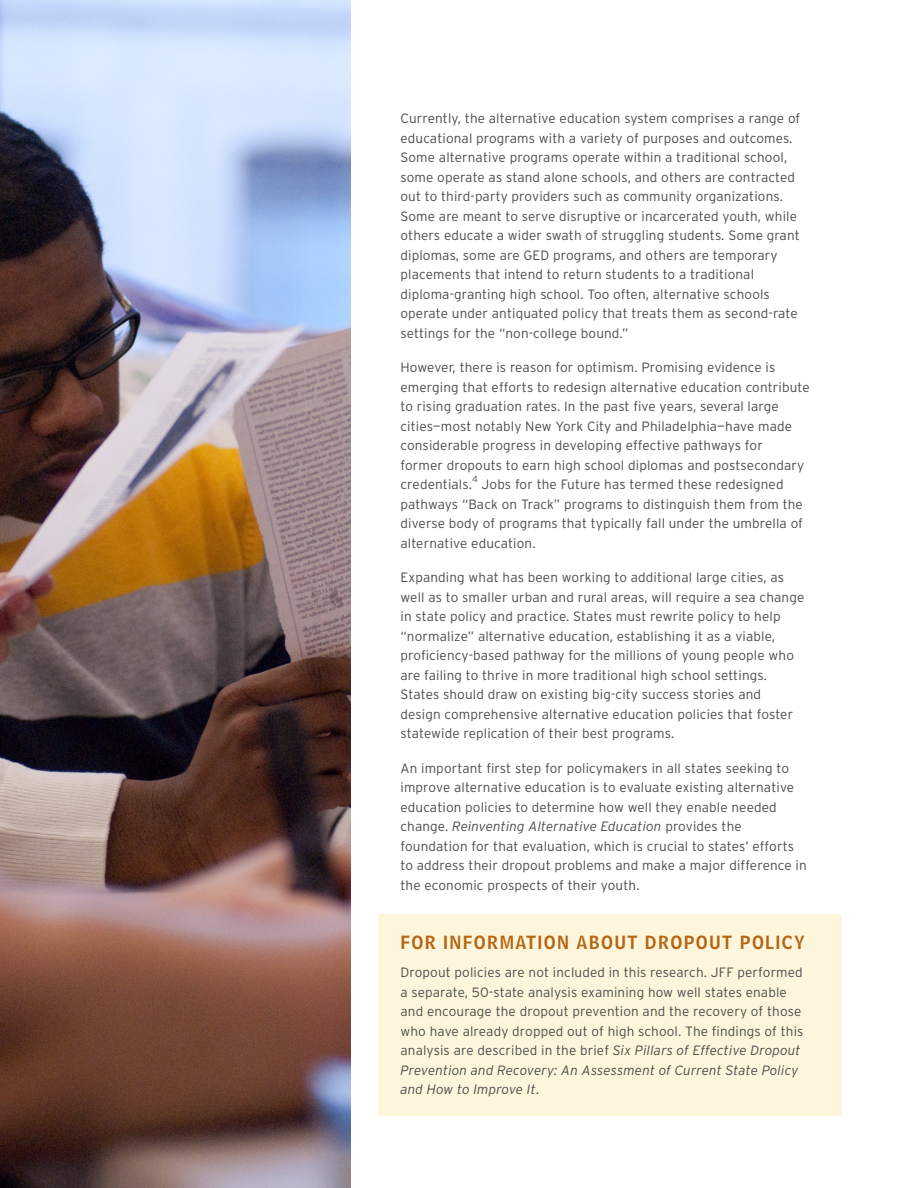
<style>
.page{position:relative;width:918px;height:1188px;background:#fff}
.page>*{position:absolute;margin:0;border:0;box-sizing:border-box;transform-origin:0 0}
.subhead_yellow{font:18px "Bell Centennial Name And Number";letter-spacing:.07em;color:#b66512}
.Body_blk9_13{font:300 13.5px/19.5px "Interstate";letter-spacing:.01em;color:#4b4c4d}
.Body_blk9_13-2{font:300 9px "Interstate";color:#4b4c4d}
.s1{font-style:italic}
</style>
<div class="page">
<img style="left:0;top:0;width:351px;height:1188px">
<div style="left:378px;top:914px;width:464px;height:202px;background:#fef6dc"></div>
<p class="Body_blk9_13" style="left:400px;top:109px;width:401px">Currently, the alternative education system comprises a range of educational programs with a variety of purposes and outcomes.<br>Some alternative programs operate within a traditional school, some operate as stand alone schools, and others are contracted out to third-party providers such as community organizations.<br>Some are meant to serve disruptive or incarcerated youth, while others educate a wider swath of struggling students. Some grant diplomas, some are GED programs, and others are temporary placements that intend to return students to a traditional diploma-granting high school. Too often, alternative schools operate under antiquated policy that treats them as second-rate settings for the “non-college bound.”</p>
<p class="Body_blk9_13" style="left:400px;top:358px;width:411px">However, there is reason for optimism. Promising evidence is emerging that efforts to redesign alternative education contribute to rising graduation rates. In the past five years, several large cities—most notably New York City and Philadelphia—have made considerable progress in developing effective pathways for<br>former dropouts to earn high school diplomas and postsecondary credentials.</p>
<p class="Body_blk9_13-2" style="left:472px;top:474px;width:7px">4</p>
<p class="Body_blk9_13" style="left:400px;top:475px;width:404px;text-indent:81px">Jobs for the Future has termed these redesigned pathways “Back on Track” programs to distinguish them from the diverse body of programs that typically fall under the umbrella of alternative education.</p>
<p class="Body_blk9_13" style="left:400px;top:568px;width:405px">Expanding what has been working to additional large cities, as well as to smaller urban and rural areas, will require a sea change in state policy and practice. States must rewrite policy to help “normalize” alternative education, establishing it as a viable, proficiency-based pathway for the millions of young people who are failing to thrive in more traditional high school settings.<br>States should draw on existing big-city success stories and design comprehensive alternative education policies that foster statewide replication of their best programs.</p>
<p class="Body_blk9_13" style="left:400px;top:758px;width:408px">An important first step for policymakers in all states seeking to improve alternative education is to evaluate existing alternative education policies to determine how well they enable needed change. <span class="s1">Reinventing Alternative Education</span> provides the foundation for that evaluation, which is crucial to states’ efforts to address their dropout problems and make a major difference in the economic prospects of their youth.</p>
<p class="subhead_yellow" style="left:400px;top:931px;width:406px">FOR INFORMATION ABOUT DROPOUT POLICY</p>
<p class="Body_blk9_13" style="left:400px;top:963px;width:405px">Dropout policies are not included in this research. JFF performed a separate, 50-state analysis examining how well states enable and encourage the dropout prevention and the recovery of those who have already dropped out of high school. The findings of this analysis are described in the brief <span class="s1">Six Pillars of Effective Dropout Prevention and Recovery: An Assessment of Current State Policy and How to Improve It</span>.</p>
</div>
